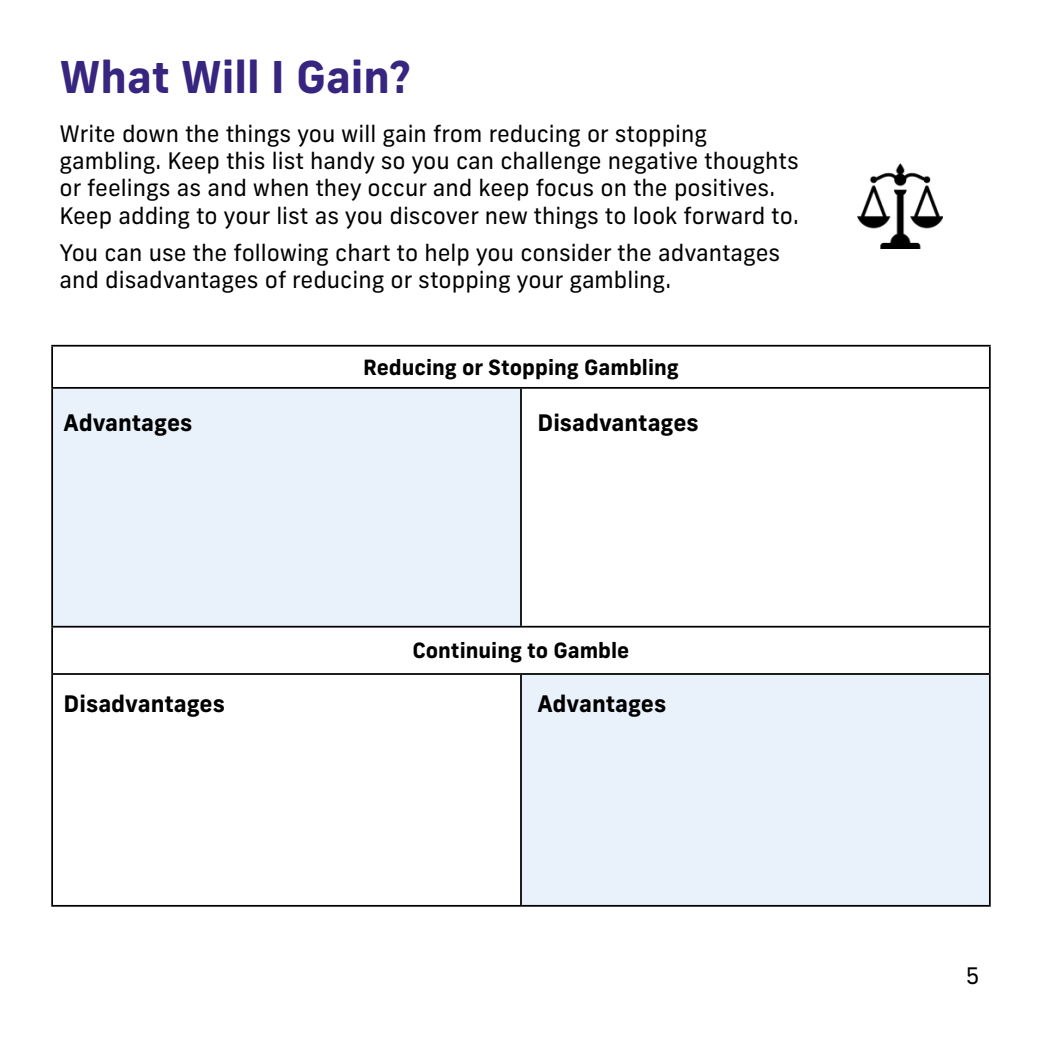
<style>
.page{position:relative;width:1042px;height:1042px;background:#fff}
.page>*{position:absolute;margin:0;border:0;box-sizing:border-box;transform-origin:0 0}
.t1{font:700 43.75px "Frank New";color:#37257f}
.t2{font:22.75px/27.3px "Frank New";color:#000}
.t3{font:700 22.75px "Frank New";color:#000}
.t4{font:700 21px "Frank New";color:#000}
</style>
<div class="page">
<img style="left:858px;top:164px;width:84px;height:84px">
<svg style="left:53px;top:389px;width:936px;height:516px"></svg>
<hr style="left:51px;top:347px;width:2px;height:40px;background:#000">
<hr style="left:989px;top:347px;width:1px;height:40px;background:#000">
<hr style="left:51px;top:627px;width:2px;height:46px;background:#000">
<hr style="left:989px;top:627px;width:1px;height:46px;background:#000">
<hr style="left:51px;top:345px;width:470px;height:2px;background:#000">
<hr style="left:521px;top:345px;width:469px;height:2px;background:#000">
<hr style="left:51px;top:389px;width:2px;height:237px;background:#000">
<hr style="left:51px;top:387px;width:470px;height:2px;background:#000">
<hr style="left:521px;top:387px;width:469px;height:2px;background:#000">
<hr style="left:520px;top:389px;width:2px;height:237px;background:#000">
<hr style="left:989px;top:389px;width:1px;height:237px;background:#000">
<hr style="left:51px;top:626px;width:470px;height:1px;background:#000">
<hr style="left:521px;top:626px;width:469px;height:1px;background:#000">
<hr style="left:51px;top:675px;width:2px;height:230px;background:#000">
<hr style="left:51px;top:673px;width:470px;height:2px;background:#000">
<hr style="left:521px;top:673px;width:469px;height:2px;background:#000">
<hr style="left:520px;top:675px;width:2px;height:230px;background:#000">
<hr style="left:989px;top:675px;width:1px;height:230px;background:#000">
<hr style="left:51px;top:905px;width:470px;height:1px;background:#000">
<hr style="left:521px;top:905px;width:469px;height:1px;background:#000">
<h1 class="t1" style="left:60px;top:60px;width:353px">What Will I Gain?</h1>
<p class="t2" style="left:60px;top:122px;width:741px">Write down the things you will gain from reducing or stopping gambling. Keep this list handy so you can challenge negative thoughts or feelings as and when they occur and keep focus on the positives.<br>Keep adding to your list as you discover new things to look forward to.</p>
<p class="t2" style="left:60px;top:241px;width:722px">You can use the following chart to help you consider the advantages and disadvantages of reducing or stopping your gambling.</p>
<p class="t4" style="left:363px;top:359px;width:317px">Reducing or Stopping Gambling</p>
<p class="t3" style="left:64px;top:413px;width:130px">Advantages</p>
<p class="t3" style="left:537px;top:413px;width:163px">Disadvantages</p>
<p class="t4" style="left:412px;top:642px;width:218px">Continuing to Gamble</p>
<p class="t3" style="left:64px;top:694px;width:163px">Disadvantages</p>
<p class="t3" style="left:537px;top:694px;width:130px">Advantages</p>
<p class="t2" style="left:966px;top:964px;width:15px">5</p>
</div>
